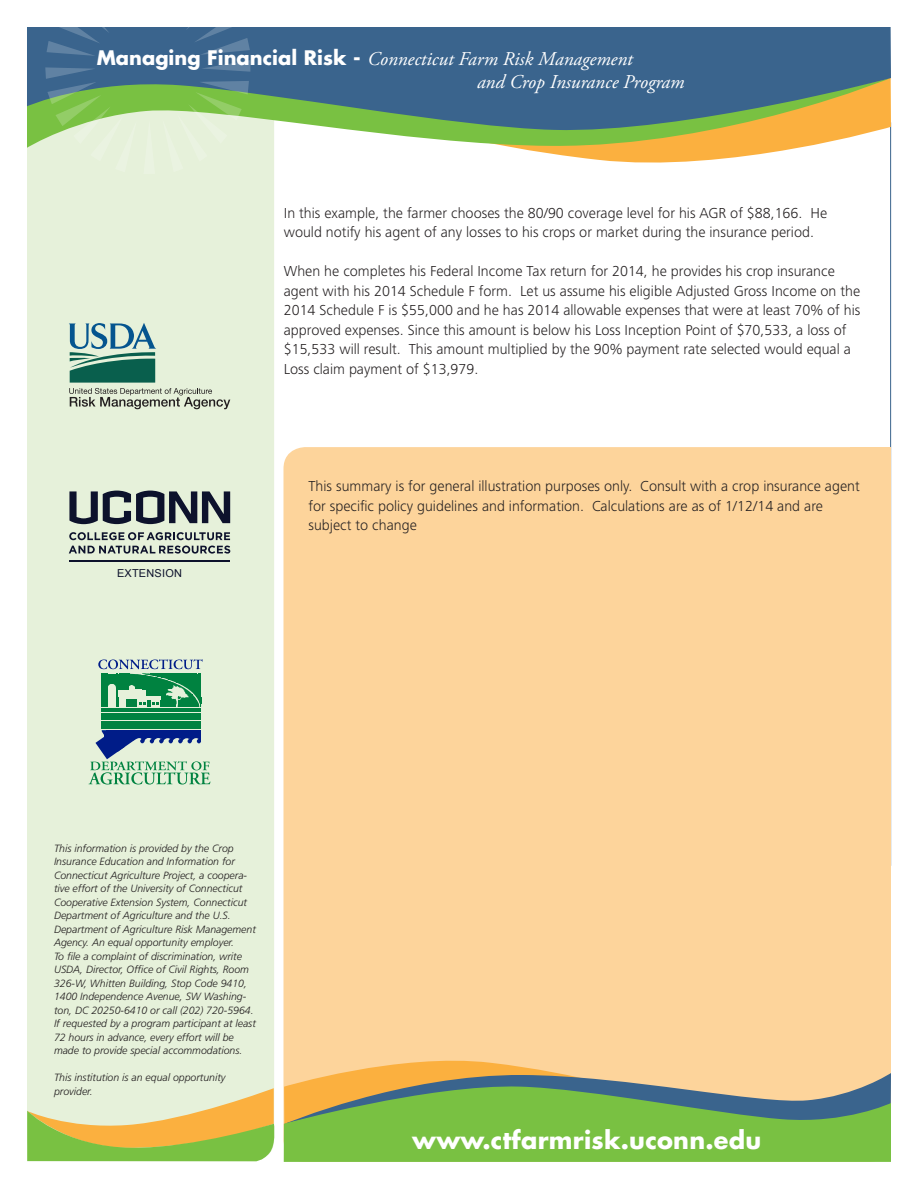
<style>
.page{position:relative;width:918px;height:1188px;background:#fff}
.page>*{position:absolute;margin:0;border:0;box-sizing:border-box;transform-origin:0 0}
.t1{font:700 24px "Futura";letter-spacing:.01em;color:#fff}
.t2{font:italic 19.5px "Adobe Garamond Pro";color:#fff}
.t3{font:300 15px/19.5px "Frutiger Next LT";color:#231f20}
.t4{font:10.95px "Arial";letter-spacing:.02em;color:#0d122c}
.t5{font:italic 300 10.5px/13.5px "Frutiger";color:#231f20}
.s1{font-family:"Futura";font-weight:700;font-style:normal}
</style>
<div class="page">
<hr style="left:890px;top:122px;width:1px;height:744px;background:#3a648d">
<div style="left:27px;top:98px;width:247px;height:1063px;background:#e6f1da;border-radius:22px"></div>
<svg style="left:517px;top:148px;width:374px;height:26px"></svg>
<svg style="left:27px;top:133px;width:864px;height:15px"></svg>
<svg style="left:27px;top:27px;width:864px;height:106px;background:#507681"></svg>
<div style="left:283px;top:447px;width:608px;height:715px;background:#fdd49b;border-radius:22px"></div>
<svg style="left:144px;top:120px;width:11px;height:28px"></svg>
<svg style="left:162px;top:81px;width:87px;height:67px"></svg>
<svg style="left:47px;top:27px;width:73px;height:29px;background:#416a91"></svg>
<svg style="left:45px;top:67px;width:92px;height:81px"></svg>
<svg style="left:173px;top:27px;width:77px;height:45px;background:#416a91"></svg>
<svg style="left:342px;top:1060px;width:214px;height:13px"></svg>
<svg style="left:294px;top:1073px;width:597px;height:11px"></svg>
<svg style="left:284px;top:1084px;width:607px;height:78px;background:#7cb251"></svg>
<svg style="left:27px;top:1088px;width:248px;height:73px"></svg>
<div style="left:850px;top:447px;width:41px;height:26px;background:#fdd49b"></div>
<svg style="left:69px;top:532px;width:161px;height:8px"></svg>
<svg style="left:69px;top:546px;width:161px;height:8px"></svg>
<svg style="left:69px;top:491px;width:161px;height:33px"></svg>
<hr style="left:69px;top:560px;width:161px;height:1px;background:#0d122c">
<div style="left:101px;top:721px;width:100px;height:8px;background:#008240"></div>
<div style="left:101px;top:713px;width:100px;height:7px;background:#008240"></div>
<hr style="left:101px;top:708px;width:100px;height:4px;background:#008240">
<svg style="left:98px;top:659px;width:105px;height:48px"></svg>
<svg style="left:89px;top:730px;width:121px;height:55px"></svg>
<svg style="left:69px;top:323px;width:161px;height:86px"></svg>
<p class="t2" style="left:97px;top:47px;width:537px"><span class="s1">Managing Financial Risk -</span> Connecticut Farm Risk Management</p>
<p class="t2" style="left:477px;top:70px;width:209px">and Crop Insurance Program</p>
<p class="t3" style="left:284px;top:203px;width:545px">In this example, the farmer chooses the 80/90 coverage level for his AGR of $88,166. He would notify his agent of any losses to his crops or market during the insurance period.</p>
<p class="t3" style="left:284px;top:262px;width:578px">When he completes his Federal Income Tax return for 2014, he provides his crop insurance agent with his 2014 Schedule F form. Let us assume his eligible Adjusted Gross Income on the 2014 Schedule F is $55,000 and he has 2014 allowable expenses that were at least 70% of his approved expenses. Since this amount is below his Loss Inception Point of $70,533, a loss of $15,533 will result. This amount multiplied by the 90% payment rate selected would equal a Loss claim payment of $13,979.</p>
<p class="t4" style="left:117px;top:566px;width:66px">EXTENSION</p>
<p class="t3" style="left:309px;top:476px;width:553px">This summary is for general illustration purposes only. Consult with a crop insurance agent for specific policy guidelines and information. Calculations are as of 1/12/14 and are subject to change</p>
<p class="t5" style="left:54px;top:841px;width:203px">This information is provided by the Crop Insurance Education and Information for Connecticut Agriculture Project, a coopera&shy;tive effort of the University of Connecticut Cooperative Extension System, Connecticut Department of Agriculture and the U.S.<br>Department of Agriculture Risk Management Agency. An equal opportunity employer.<br>To file a complaint of discrimination, write USDA, Director, Office of Civil Rights, Room 326-W, Whitten Building, Stop Code 9410, 1400 Independence Avenue, SW Washing&shy;ton, DC 20250-6410 or call (202) 720-5964.<br>If requested by a program participant at least 72 hours in advance, every effort will be made to provide special accommodations.</p>
<p class="t5" style="left:54px;top:1071px;width:173px">This institution is an equal opportunity provider.</p>
<p class="t1" style="left:412px;top:1124px;width:351px">www.ctfarmrisk.uconn.edu</p>
</div>
